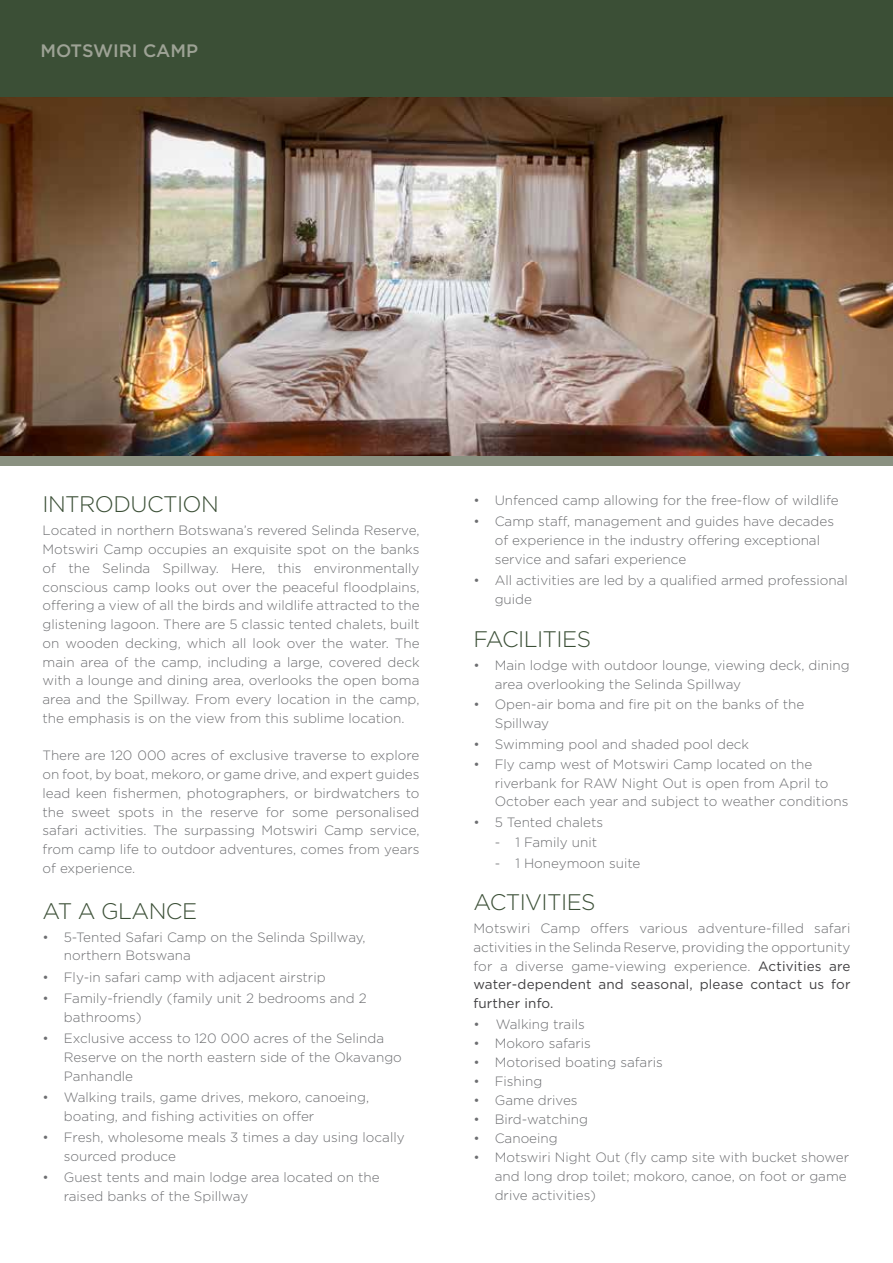
<style>
.page{position:relative;width:893px;height:1263px;background:#fff}
.page>*{position:absolute;margin:0;border:0;box-sizing:border-box;transform-origin:0 0}
.t1{font:300 22.5px "Gotham";letter-spacing:-.025em;color:#3b4f36}
.t2{font:500 18px "Gotham";color:#9da295}
.t3{font:300 13.5px/18.8px "Gotham";color:#6d6e71}
.s1{font-weight:400;color:#414042}
</style>
<div class="page">
<img style="left:0;top:96px;width:893px;height:360px">
<div style="left:0;top:456px;width:893px;height:9px;background:#8a9181"></div>
<div style="left:0;top:0;width:893px;height:96px;background:#3b4f36"></div>
<h2 class="t2" style="left:40px;top:39px;width:159px">MOTSWIRI CAM P</h2>
<h1 class="t1" style="left:43px;top:490px;width:178px">INTRODUCTION</h1>
<p class="t3" style="left:43px;top:521px;width:379px;text-align:justify">Located in northern Botswana’s revered Selinda Reserve, Motswiri Camp occupies an exquisite spot on the banks of the Selinda Spillway. Here, this environmentally conscious camp looks out over the peaceful floodplains, offering a view of all the birds and wildlife attracted to the glistening lagoon. There are 5 classic tented chalets, built on wooden decking, which all look over the water. The main area of the camp, including a large, covered deck with a lounge and dining area, overlooks the open boma area and the Spillway. From every location in the camp, the emphasis is on the view from this sublime location.</p>
<p class="t3" style="left:43px;top:746px;width:378px;text-align:justify">There are 120 000 acres of exclusive traverse to explore on foot, by boat, mekoro, or game drive, and expert guides lead keen fishermen, photographers, or birdwatchers to the sweet spots in the reserve for some personalised safari activities. The surpassing Motswiri Camp service, from camp life to outdoor adventures, comes from years of experience.</p>
<h1 class="t1" style="left:43px;top:896px;width:156px">AT A GLANCE</h1>
<p class="t3" style="left:64px;top:927px;width:303px;text-indent:-21px">• 5-Tented Safari Camp on the Selinda Spillway, northern Botswana</p>
<p class="t3" style="left:43px;top:967px;width:285px">• Fly-in safari camp with adjacent airstrip</p>
<p class="t3" style="left:64px;top:988px;width:304px;text-indent:-21px">• Family-friendly (family unit 2 bedrooms and 2 bathrooms)</p>
<p class="t3" style="left:64px;top:1028px;width:340px;text-indent:-21px">• Exclusive access to 120 000 acres of the Selinda<br>Reserve on the north eastern side of the Okavango<br>Panhandle</p>
<p class="t3" style="left:64px;top:1087px;width:307px;text-indent:-21px">• Walking trails, game drives, mekoro, canoeing, boating, and fishing activities on offer</p>
<p class="t3" style="left:64px;top:1127px;width:342px;text-indent:-21px">• Fresh, wholesome meals 3 times a day using locally sourced produce</p>
<p class="t3" style="left:64px;top:1167px;width:317px;text-indent:-21px">• Guest tents and main lodge area located on the raised banks of the Spillway</p>
<p class="t3" style="left:473px;top:491px;width:367px">• Unfenced camp allowing for the free-flow of wildlife</p>
<p class="t3" style="left:495px;top:512px;width:341px;text-indent:-21px">• Camp staff, management and guides have decades of experience in the industry offering exceptional service and safari experience</p>
<p class="t3" style="left:495px;top:571px;width:355px;text-indent:-21px">• All activities are led by a qualified armed professional guide</p>
<h1 class="t1" style="left:473px;top:625px;width:119px">FACILITIES</h1>
<p class="t3" style="left:495px;top:655px;width:357px;text-indent:-21px">• Main lodge with outdoor lounge, viewing deck, dining area overlooking the Selinda Spillway</p>
<p class="t3" style="left:495px;top:695px;width:311px;text-indent:-21px">• Open-air boma and fire pit on the banks of the<br>Spillway</p>
<p class="t3" style="left:473px;top:734px;width:277px">• Swimming pool and shaded pool deck</p>
<p class="t3" style="left:495px;top:754px;width:355px;text-indent:-21px">• Fly camp west of Motswiri Camp located on the riverbank for RAW Night Out is open from April to<br>October each year and subject to weather conditions</p>
<p class="t3" style="left:473px;top:812px;width:131px">• 5 Tented chalets</p>
<p class="t3" style="left:495px;top:833px;width:104px">- 1 Family unit</p>
<p class="t3" style="left:495px;top:853px;width:147px">- 1 Honeymoon suite</p>
<h1 class="t1" style="left:473px;top:888px;width:124px">ACTIVITIES</h1>
<p class="t3" style="left:473px;top:918px;width:379px;text-align:justify">Motswiri Camp offers various adventure-filled safari activities in the Selinda Reserve, providing the opportunity for a diverse game-viewing experience. <span class="s1">Activities are water-dependent and seasonal, please contact us for further info.</span></p>
<p class="t3" style="left:473px;top:1014px;width:113px">• Walking trails</p>
<p class="t3" style="left:473px;top:1033px;width:119px">• Mokoro safaris</p>
<p class="t3" style="left:473px;top:1052px;width:191px">• Motorised boating safaris</p>
<p class="t3" style="left:473px;top:1071px;width:71px">• Fishing</p>
<p class="t3" style="left:473px;top:1090px;width:106px">• Game drives</p>
<p class="t3" style="left:473px;top:1109px;width:116px">• Bird-watching</p>
<p class="t3" style="left:473px;top:1128px;width:86px">• Canoeing</p>
<p class="t3" style="left:495px;top:1147px;width:356px;text-indent:-21px">• Motswiri Night Out (fly camp site with bucket shower and long drop toilet; mokoro, canoe, on foot or game drive activities)</p>
</div>
